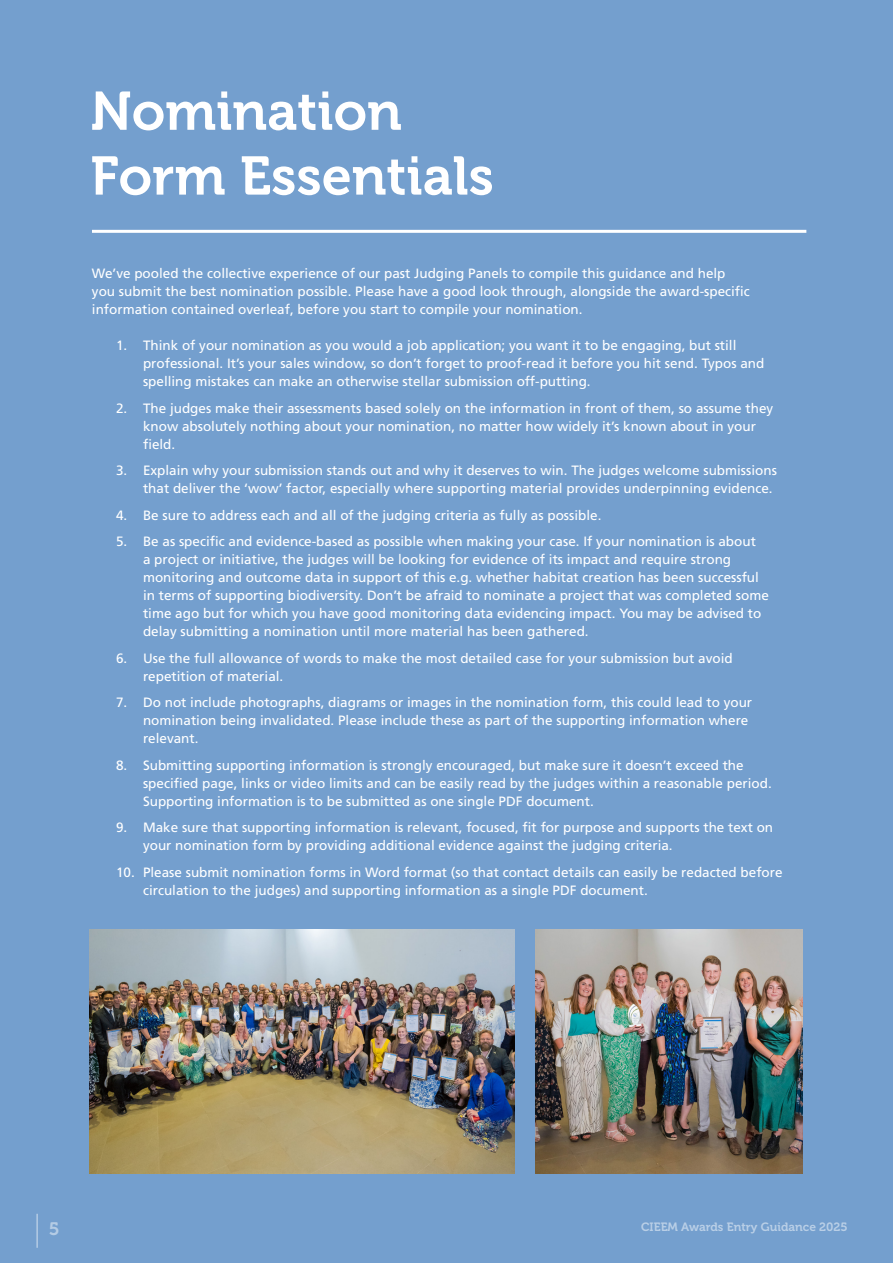
<style>
.page{position:relative;width:893px;height:1263px;background:#749fce}
.page>*{position:absolute;margin:0;border:0;box-sizing:border-box;transform-origin:0 0}
.t1{font:54px/64.8px "Museo 700";color:#fff}
.t2{font:18px "Museo 700";color:#fff}
.t3{font:13.5px/18px "Frutiger LT Std";color:#fff}
.t4{font:12px "Museo 700";color:#fff}
</style>
<div class="page">
<img style="left:89px;top:930px;width:425px;height:244px">
<img style="left:536px;top:930px;width:267px;height:244px">
<hr style="left:92px;top:230px;width:714px;height:3px;background:#fff">
<hr style="left:36px;top:1214px;width:2px;height:34px;background:#fff">
<h1 class="t1" style="left:90px;top:79px;width:405px">Nomination<br>Form Essentials</h1>
<p class="t3" style="left:92px;top:264px;width:659px">We’ve pooled the collective experience of our past Judging Panels to compile this guidance and help you submit the best nomination possible. Please have a good look through, alongside the award-specific information contained overleaf, before you start to compile your nomination.</p>
<p class="t3" style="left:143px;top:336px;width:623px;text-indent:-27px">1. Think of your nomination as you would a job application; you want it to be engaging, but still professional. It’s your sales window, so don’t forget to proof-read it before you hit send. Typos and spelling mistakes can make an otherwise stellar submission off-putting.</p>
<p class="t3" style="left:143px;top:399px;width:632px;text-indent:-27px">2. The judges make their assessments based solely on the information in front of them, so assume they know absolutely nothing about your nomination, no matter how widely it’s known about in your field.</p>
<p class="t3" style="left:143px;top:461px;width:635px;text-indent:-27px">3. Explain why your submission stands out and why it deserves to win. The judges welcome submissions that deliver the ‘wow’ factor, especially where supporting material provides underpinning evidence.</p>
<p class="t3" style="left:116px;top:506px;width:487px">4. Be sure to address each and all of the judging criteria as fully as possible.</p>
<p class="t3" style="left:143px;top:532px;width:627px;text-indent:-27px">5. Be as specific and evidence-based as possible when making your case. If your nomination is about<br>a project or initiative, the judges will be looking for evidence of its impact and require strong monitoring and outcome data in support of this e.g. whether habitat creation has been successful in terms of supporting biodiversity. Don’t be afraid to nominate a project that was completed some time ago but for which you have good monitoring data evidencing impact. You may be advised to delay submitting a nomination until more material has been gathered.</p>
<p class="t3" style="left:143px;top:649px;width:591px;text-indent:-27px">6. Use the full allowance of words to make the most detailed case for your submission but avoid repetition of material.</p>
<p class="t3" style="left:143px;top:693px;width:611px;text-indent:-27px">7. Do not include photographs, diagrams or images in the nomination form, this could lead to your nomination being invalidated. Please include these as part of the supporting information where relevant.</p>
<p class="t3" style="left:143px;top:756px;width:630px;text-indent:-27px">8. Submitting supporting information is strongly encouraged, but make sure it doesn’t exceed the specified page, links or video limits and can be easily read by the judges within a reasonable period.<br>Supporting information is to be submitted as one single PDF document.</p>
<p class="t3" style="left:143px;top:818px;width:632px;text-indent:-27px">9. Make sure that supporting information is relevant, focused, fit for purpose and supports the text on your nomination form by providing additional evidence against the judging criteria.</p>
<p class="t3" style="left:143px;top:863px;width:641px;text-indent:-27px">10. Please submit nomination forms in Word format (so that contact details can easily be redacted before circulation to the judges) and supporting information as a single PDF document.</p>
<h2 class="t2" style="left:48px;top:1219px;width:12px">5</h2>
<p class="t4" style="left:641px;top:1220px;width:208px">CIEEM Awards Entry Guidance 2025</p>
</div>
